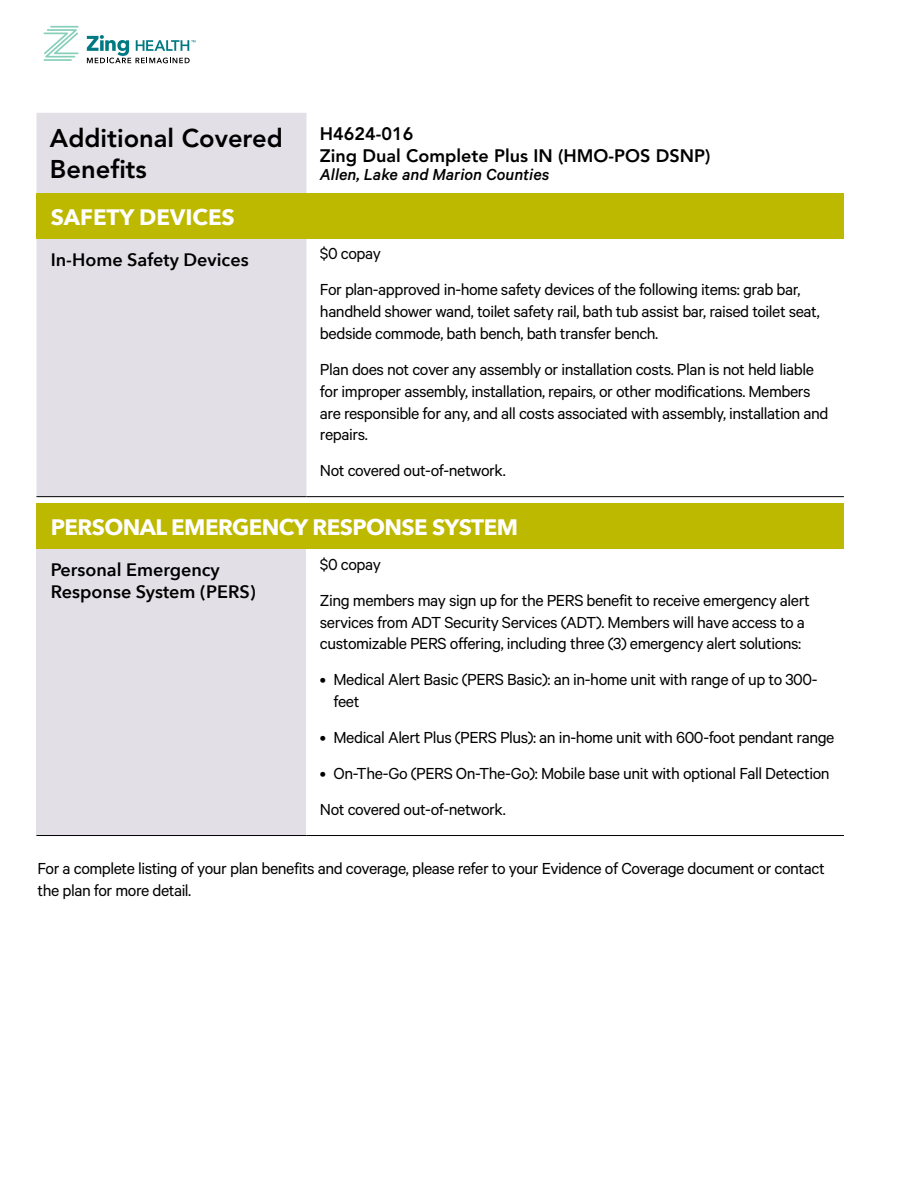
<style>
.page{position:relative;width:918px;height:1188px;background:#fff}
.page>*{position:absolute;margin:0;border:0;box-sizing:border-box;transform-origin:0 0}
.t1{font:800 25.5px/30.6px "Avenir";color:#000}
.t2{font:700 22.35px "Avenir Next";letter-spacing:-.025em;color:#fff}
.t3{font:700 22.35px "Avenir Next";color:#fff}
.t4{font:18px/21.8px "Calibre";letter-spacing:-.025em;color:#000}
.t5{font:600 18px/21.8px "Avenir Next";color:#000}
.t6{font:800 18px/21.6px "Avenir";color:#000}
.t7{font:italic 500 18px "Calibre";color:#000}
</style>
<div class="page">
<hr style="left:50px;top:26px;width:29px;height:2px;background:#85ceb8">
<hr style="left:44px;top:59px;width:28px;height:2px;background:#85ceb8">
<svg style="left:44px;top:29px;width:35px;height:29px"></svg>
<svg style="left:87px;top:35px;width:108px;height:28px"></svg>
<div style="left:36px;top:113px;width:270px;height:383px;background:#e2e0e6"></div>
<div style="left:36px;top:193px;width:808px;height:45px;background:#bdb800"></div>
<hr style="left:36px;top:496px;width:270px;height:1px;background:#000">
<hr style="left:306px;top:496px;width:538px;height:1px;background:#000">
<div style="left:36px;top:503px;width:808px;height:46px;background:#bdb800"></div>
<div style="left:36px;top:549px;width:270px;height:287px;background:#e2e0e6"></div>
<hr style="left:36px;top:835px;width:270px;height:1px;background:#000">
<hr style="left:306px;top:835px;width:538px;height:1px;background:#000">
<h1 class="t1" style="left:50px;top:123px;width:234px">Additional Covered<br>Benefits</h1>
<p class="t6" style="left:320px;top:123px;width:392px">H4624-016<br>Zing Dual Complete Plus IN (HMO-POS DSNP)</p>
<p class="t7" style="left:320px;top:163px;width:231px">Allen, Lake and Marion Counties</p>
<p class="t3" style="left:51px;top:198px;width:185px">SAFETY DEVICES</p>
<p class="t5" style="left:51px;top:248px;width:199px">In-Home Safety Devices</p>
<p class="t4" style="left:320px;top:235px;width:482px;line-height:36px">$0 copay<br>For plan-approved in-home safety devices of the following items: grab bar,</p>
<p class="t4" style="left:320px;top:300px;width:501px">handheld shower wand, toilet safety rail, bath tub assist bar, raised toilet seat, bedside commode, bath bench, bath transfer bench.</p>
<p class="t4" style="left:320px;top:358px;width:510px">Plan does not cover any assembly or installation costs. Plan is not held liable for improper assembly, installation, repairs, or other modifications. Members are responsible for any, and all costs associated with assembly, installation and repairs.</p>
<p class="t4" style="left:320px;top:459px;width:187px">Not covered out-of-network.</p>
<p class="t2" style="left:51px;top:508px;width:469px">PERSONAL EMERGENCY RESPONSE SYSTEM</p>
<p class="t5" style="left:51px;top:558px;width:206px">Personal Emergency<br>Response System (PERS)</p>
<p class="t4" style="left:320px;top:546px;width:491px;line-height:36px">$0 copay<br>Zing members may sign up for the PERS benefit to receive emergency alert</p>
<p class="t4" style="left:320px;top:610px;width:487px">services from ADT Security Services (ADT). Members will have access to a customizable PERS offering, including three (3) emergency alert solutions:</p>
<p class="t4" style="left:333px;top:668px;width:486px;text-indent:-14px">• Medical Alert Basic (PERS Basic): an in-home unit with range of up to 300- feet</p>
<p class="t4" style="left:320px;top:726px;width:516px">• Medical Alert Plus (PERS Plus): an in-home unit with 600-foot pendant range</p>
<p class="t4" style="left:320px;top:755px;width:511px;line-height:36px">• On-The-Go (PERS On-The-Go): Mobile base unit with optional Fall Detection<br>Not covered out-of-network.</p>
<p class="t4" style="left:38px;top:857px;width:789px">For a complete listing of your plan benefits and coverage, please refer to your Evidence of Coverage document or contact the plan for more detail.</p>
</div>
